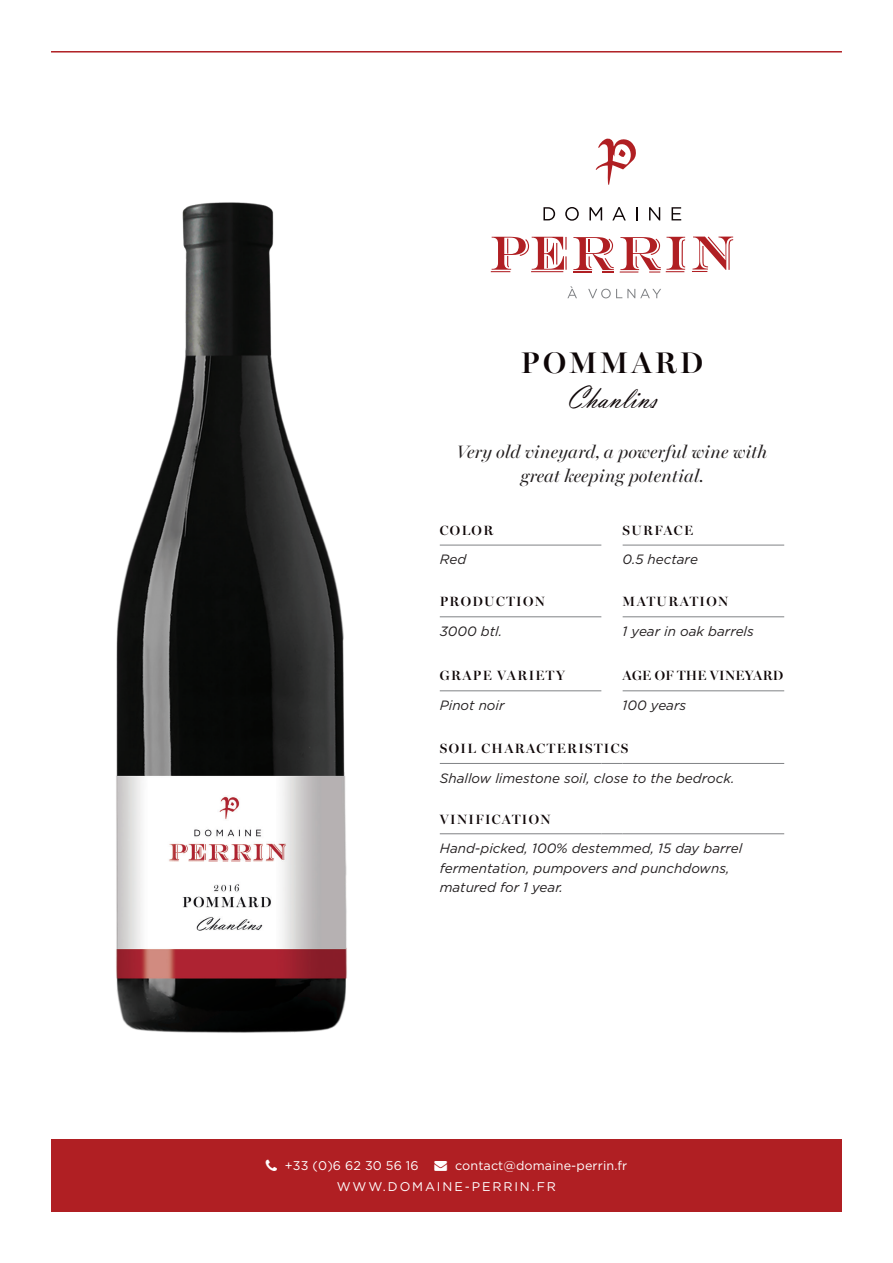
<style>
.page{position:relative;width:893px;height:1263px;background:#fff}
.page>*{position:absolute;margin:0;border:0;box-sizing:border-box;transform-origin:0 0}
.t1{font:33px "Vladimir Script";color:#0e0607;scale:.9 1}
.t2{font:600 30px "Miller Banner";letter-spacing:.1em;color:#0e0607}
.t3{font:italic 18px/24px "Miller Banner";letter-spacing:.01em;color:#231f20;text-align:center}
.t4{font:italic 13.5px/19.5px "Gotham";color:#231f20}
.t5{font:600 13.5px "Miller Banner";letter-spacing:.1em;color:#0e0607}
.t6{font:600 13.5px "Miller Banner";letter-spacing:.02em;color:#0e0607}
.t7{font:12.6px/21.6px "Gotham";letter-spacing:.01em;color:#fff}
</style>
<div class="page">
<hr style="left:51px;top:51px;width:791px;height:2px;background:#b01f23">
<div style="left:51px;top:1139px;width:791px;height:73px;background:#b01f23"></div>
<hr style="left:440px;top:545px;width:161px;height:1px;background:#808285">
<hr style="left:623px;top:545px;width:161px;height:1px;background:#808285">
<hr style="left:440px;top:616px;width:161px;height:1px;background:#808285">
<hr style="left:623px;top:616px;width:161px;height:1px;background:#808285">
<hr style="left:440px;top:690px;width:161px;height:1px;background:#808285">
<hr style="left:623px;top:690px;width:161px;height:1px;background:#808285">
<hr style="left:440px;top:763px;width:161px;height:1px;background:#808285">
<svg style="left:601px;top:763px;width:22px;height:1px"></svg>
<hr style="left:623px;top:763px;width:161px;height:1px;background:#808285">
<hr style="left:440px;top:833px;width:161px;height:1px;background:#808285">
<svg style="left:601px;top:833px;width:22px;height:1px"></svg>
<hr style="left:623px;top:833px;width:161px;height:1px;background:#808285">
<svg style="left:596px;top:138px;width:40px;height:47px"></svg>
<svg style="left:543px;top:207px;width:12px;height:13px"></svg>
<svg style="left:565px;top:207px;width:14px;height:14px"></svg>
<svg style="left:589px;top:207px;width:13px;height:13px"></svg>
<svg style="left:612px;top:207px;width:14px;height:13px"></svg>
<svg style="left:636px;top:207px;width:2px;height:13px"></svg>
<svg style="left:649px;top:207px;width:11px;height:13px"></svg>
<svg style="left:672px;top:207px;width:9px;height:13px"></svg>
<svg style="left:567px;top:286px;width:10px;height:12px"></svg>
<svg style="left:588px;top:289px;width:73px;height:9px"></svg>
<svg style="left:491px;top:237px;width:76px;height:35px"></svg>
<svg style="left:620px;top:237px;width:65px;height:36px"></svg>
<svg style="left:692px;top:237px;width:41px;height:35px"></svg>
<svg style="left:573px;top:237px;width:41px;height:36px"></svg>
<img style="left:116px;top:202px;width:231px;height:831px">
<h2 class="t2" style="left:521px;top:345px;width:184px">POMMARD</h2>
<h1 class="t1" style="left:567px;top:378px;width:102px">Chanlins</h1>
<h3 class="t3" style="left:457px;top:440px;width:312px">Very old vineyard, a powerful wine with great keeping potential.</h3>
<p class="t5" style="left:440px;top:522px;width:55px">COLOR</p>
<p class="t5" style="left:623px;top:522px;width:72px">SURFACE</p>
<p class="t4" style="left:440px;top:550px;width:28px">Red</p>
<p class="t4" style="left:623px;top:550px;width:77px">0.5 hectare</p>
<p class="t5" style="left:440px;top:593px;width:107px">PRODUCTION</p>
<p class="t5" style="left:623px;top:593px;width:107px">MATURATION</p>
<p class="t4" style="left:440px;top:621px;width:64px">3000 btl.</p>
<p class="t4" style="left:623px;top:621px;width:133px">1 year in oak barrels</p>
<p class="t5" style="left:440px;top:667px;width:127px">GRAPE VARIETY</p>
<p class="t6" style="left:623px;top:667px;width:162px">AGE OF THE VINEYARD</p>
<p class="t4" style="left:440px;top:695px;width:66px">Pinot noir</p>
<p class="t4" style="left:623px;top:695px;width:65px">100 years</p>
<p class="t5" style="left:440px;top:740px;width:190px">SOIL CHARACTERISTICS</p>
<p class="t4" style="left:440px;top:768px;width:296px">Shallow limestone soil, close to the bedrock.</p>
<p class="t5" style="left:440px;top:811px;width:112px">VINIFICATION</p>
<p class="t4" style="left:440px;top:838px;width:304px">Hand-picked, 100% destemmed, 15 day barrel fermentation, pumpovers and punchdowns, matured for 1 year.</p>
<p class="t7" style="left:337px;top:1154px;width:292px;text-indent:98px">→ contact@domaine-perrin.fr<br>WWW.DOMAINE-PERRIN.FR</p>
<p class="t7" style="left:285px;top:1154px;width:135px">+33 (0)6 62 30 56 16</p>
</div>
